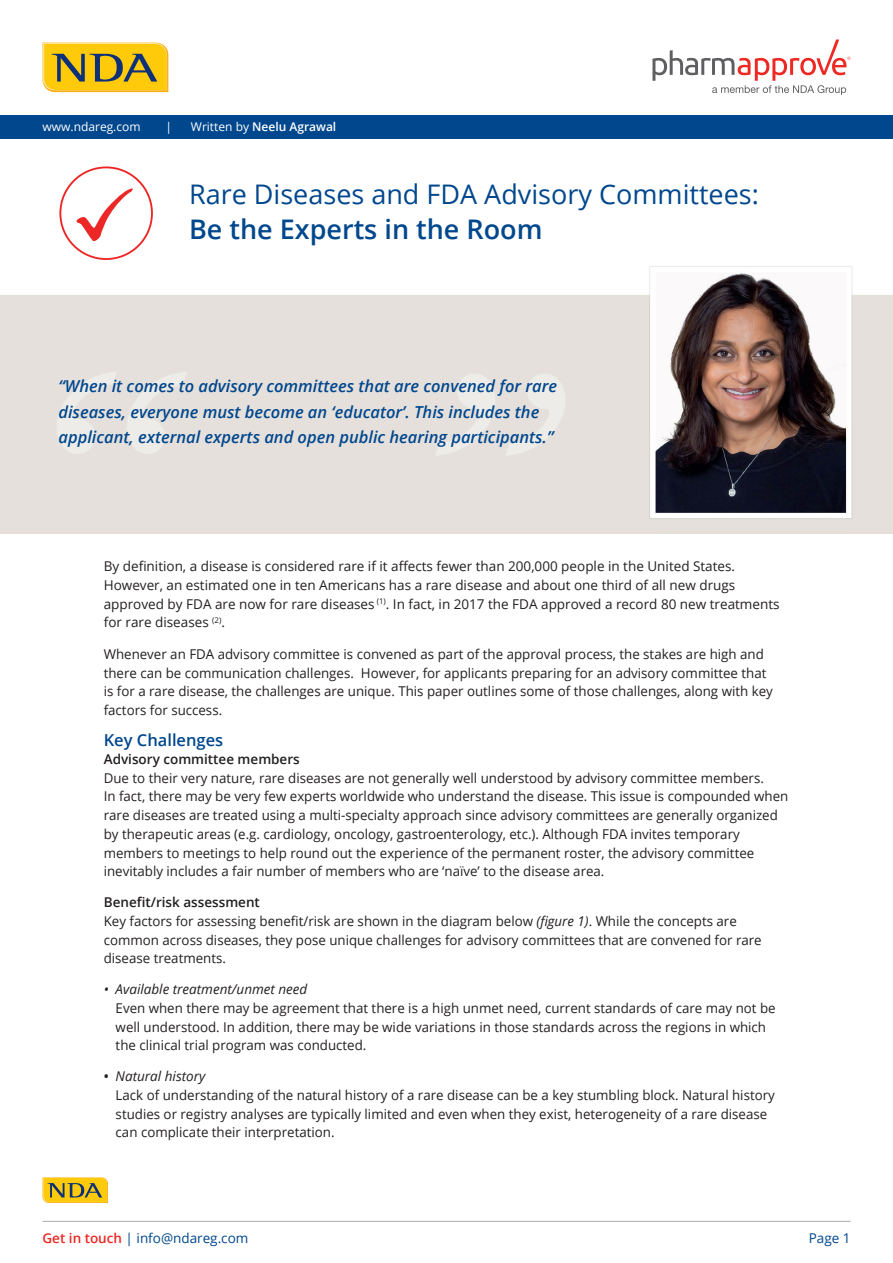
<style>
.page{position:relative;width:893px;height:1263px;background:#fff}
.page>*{position:absolute;margin:0;border:0;box-sizing:border-box;transform-origin:0 0}
.t1{font:italic 600 274.8px "Baskerville";color:#edece8}
.t2{font:27px "Open Sans";color:#01478d}
.t3{font:600 27px "Open Sans";color:#01478d}
.t4{font:italic 600 16.5px/25.5px "Open Sans";color:#01478d}
.t5{font:600 16.5px "Open Sans";color:#01478d}
.t6{font:13.5px/18.8px "Open Sans";color:#231f20}
.t7{font:13.5px "Open Sans";color:#01478d}
.t8{font:italic 13.5px "Open Sans";color:#231f20}
.t9{font:600 13.5px "Open Sans";color:#231f20}
.t10{font:600 12px "Open Sans";color:#fff}
.t11{font:12px "Open Sans";color:#fff}
.s1{font-weight:400}
.s2{font-weight:600}
.s3{font-style:italic}
.s4{font-weight:600;color:#ee2823}
</style>
<div class="page">
<img style="left:0;top:266px;width:893px;height:268px">
<svg style="left:43px;top:43px;width:125px;height:49px"></svg>
<div style="left:0;top:115px;width:893px;height:23px;background:#01478d"></div>
<div style="left:30px;top:159px;width:146px;height:120px;background:#fff"></div>
<div style="left:59px;top:166px;width:94px;height:94px;border:2px solid #ec2725;border-radius:50%"></div>
<svg style="left:76px;top:188px;width:57px;height:54px"></svg>
<svg style="left:43px;top:1177px;width:65px;height:26px"></svg>
<hr style="left:43px;top:1221px;width:808px;height:1px;background:#a8a9ad">
<svg style="left:652px;top:40px;width:198px;height:55px"></svg>
<p class="t11" style="left:43px;top:118px;width:100px">www.ndareg.com</p>
<p class="t11" style="left:166px;top:118px;width:8px">|</p>
<p class="t10" style="left:191px;top:118px;width:147px"><span class="s1">Written by</span> Neelu Agrawal</p>
<h2 class="t2" style="left:189px;top:176px;width:571px">Rare Diseases and FDA Advisory Committees:</h2>
<h2 class="t3" style="left:189px;top:210px;width:355px">Be the Experts in the Room</h2>
<h1 class="t1" style="left:17px;top:281px;width:145px">“</h1>
<h1 class="t1" style="left:605px;top:547px;width:145px;rotate:-180deg">“</h1>
<p class="t4" style="left:58px;top:373px;width:500px">“When it comes to advisory committees that are convened for rare diseases, everyone must become an ‘educator’. This includes the applicant, external experts and open public hearing participants.”</p>
<p class="t6" style="left:104px;top:556px;width:677px">By definition, a disease is considered rare if it affects fewer than 200,000 people in the United States.<br>However, an estimated one in ten Americans has a rare disease and about one third of all new drugs approved by FDA are now for rare diseases <sup>(1)</sup>. In fact, in 2017 the FDA approved a record 80 new treatments for rare diseases <sup>(2)</sup>.</p>
<p class="t6" style="left:104px;top:644px;width:671px">Whenever an FDA advisory committee is convened as part of the approval process, the stakes are high and there can be communication challenges. However, for applicants preparing for an advisory committee that is for a rare disease, the challenges are unique. This paper outlines some of those challenges, along with key factors for success.</p>
<p class="t5" style="left:104px;top:728px;width:121px">Key Challenges</p>
<p class="t9" style="left:104px;top:750px;width:198px">Advisory committee members</p>
<p class="t6" style="left:104px;top:768px;width:686px">Due to their very nature, rare diseases are not generally well understood by advisory committee members.<br>In fact, there may be very few experts worldwide who understand the disease. This issue is compounded when rare diseases are treated using a multi-specialty approach since advisory committees are generally organized by therapeutic areas (e.g. cardiology, oncology, gastroenterology, etc.). Although FDA invites temporary members to meetings to help round out the experience of the permanent roster, the advisory committee inevitably includes a fair number of members who are ‘naïve’ to the disease area.</p>
<p class="t6" style="left:104px;top:892px;width:659px"><span class="s2">Benefit/risk assessment<br></span>Key factors for assessing benefit/risk are shown in the diagram below <span class="s3">(figure 1)</span>. While the concepts are common across diseases, they pose unique challenges for advisory committees that are convened for rare disease treatments.</p>
<p class="t8" style="left:104px;top:980px;width:205px">• Available treatment/unmet need</p>
<p class="t6" style="left:116px;top:998px;width:661px">Even when there may be agreement that there is a high unmet need, current standards of care may not be well understood. In addition, there may be wide variations in those standards across the regions in which the clinical trial program was conducted.</p>
<p class="t6" style="left:116px;top:1066px;width:661px;text-indent:-12px"><span class="s2">•</span> <span class="s3">Natural history<br></span>Lack of understanding of the natural history of a rare disease can be a key stumbling block. Natural history studies or registry analyses are typically limited and even when they exist, heterogeneity of a rare disease can complicate their interpretation.</p>
<p class="t7" style="left:43px;top:1229px;width:207px"><span class="s4">Get in touch</span> | info@ndareg.com</p>
<p class="t7" style="left:809px;top:1229px;width:43px">Page 1</p>
</div>
